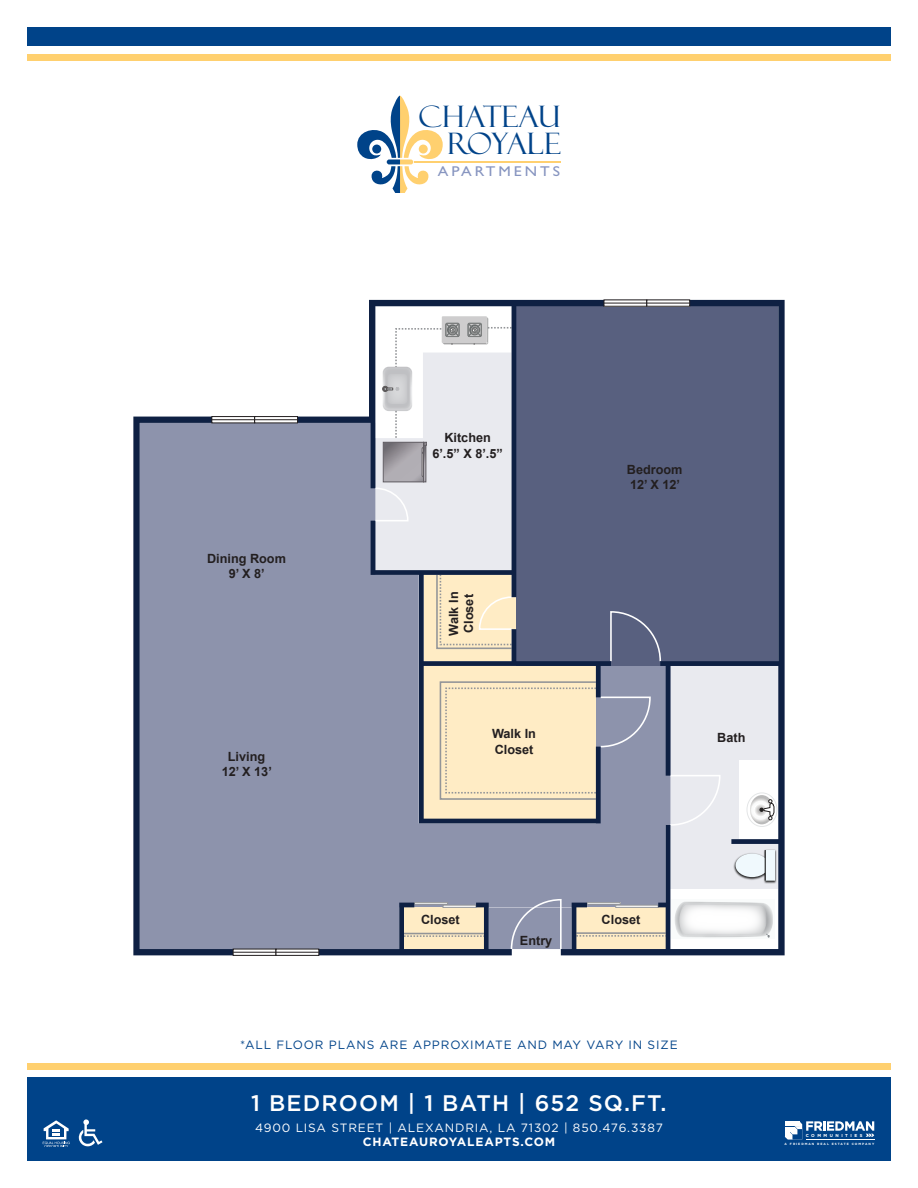
<style>
.page{position:relative;width:918px;height:1188px;background:#fff}
.page>*{position:absolute;margin:0;border:0;box-sizing:border-box;transform-origin:0 0}
.t1{font:29.55px/27.8px "Felix Titling";color:#004389;text-align:right}
.t2{font:500 22.5px "Gotham";letter-spacing:.05em;color:#fff}
.t3{font:14.25px "Gill Sans";letter-spacing:.185em;color:#8795c0;scale:1.12 1}
.t4{font:700 12.75px/15.1px "Arial";color:#231f20}
.t5{font:12px "Gotham";letter-spacing:.07em;color:#fff}
.t6{font:12px "Gotham";letter-spacing:.07em;color:#004389}
.t7{font:700 12px "Gotham";letter-spacing:.07em;color:#fff}
.t8{font:700 4.35px "Gotham";letter-spacing:.58em;color:#fff}
.t9{font:700 3.15px "Gotham";letter-spacing:.32em;color:#fff}
</style>
<div class="page">
<div style="left:27px;top:1078px;width:864px;height:83px;background:#004389"></div>
<div style="left:27px;top:1063px;width:864px;height:7px;background:#ffd06f"></div>
<div style="left:27px;top:27px;width:864px;height:18px;background:#004389"></div>
<div style="left:27px;top:54px;width:864px;height:7px;background:#ffd06f"></div>
<svg style="left:43px;top:1120px;width:27px;height:26px"></svg>
<svg style="left:79px;top:1119px;width:23px;height:27px"></svg>
<svg style="left:357px;top:96px;width:86px;height:96px"></svg>
<hr style="left:414px;top:161px;width:147px;height:2px;background:#ffd06f">
<svg style="left:785px;top:1121px;width:89px;height:19px"></svg>
<svg style="left:133px;top:300px;width:652px;height:655px;background:#9b9eae"></svg>
<svg style="left:606px;top:302px;width:39px;height:3px"></svg>
<div style="left:604px;top:300px;width:43px;height:7px;border:1px solid #231f20"></div>
<hr style="left:604px;top:303px;width:43px;height:1px;background:#231f20">
<svg style="left:648px;top:302px;width:40px;height:3px"></svg>
<div style="left:646px;top:300px;width:44px;height:7px;border:1px solid #231f20"></div>
<hr style="left:647px;top:303px;width:43px;height:1px;background:#231f20">
<svg style="left:235px;top:951px;width:39px;height:3px"></svg>
<div style="left:233px;top:949px;width:43px;height:7px;border:1px solid #231f20"></div>
<hr style="left:233px;top:952px;width:43px;height:1px;background:#231f20">
<svg style="left:278px;top:951px;width:39px;height:3px"></svg>
<div style="left:276px;top:949px;width:43px;height:7px;border:1px solid #231f20"></div>
<hr style="left:276px;top:952px;width:43px;height:1px;background:#231f20">
<svg style="left:213px;top:418px;width:40px;height:3px"></svg>
<div style="left:211px;top:416px;width:44px;height:7px;border:1px solid #231f20"></div>
<hr style="left:212px;top:419px;width:43px;height:1px;background:#231f20">
<svg style="left:256px;top:418px;width:40px;height:3px"></svg>
<div style="left:254px;top:416px;width:44px;height:7px;border:1px solid #231f20"></div>
<hr style="left:255px;top:419px;width:43px;height:1px;background:#231f20">
<h1 class="t1" style="left:419px;top:103px;width:144px">CHATEAU<br>ROYALE</h1>
<p class="t3" style="left:438px;top:163px;width:111px">APARTMENTS</p>
<p class="t4" style="left:207px;top:552px;width:80px;text-align:center">Dining Room<br>9’ X 8’</p>
<p class="t4" style="left:222px;top:749px;width:52px;text-align:center">Living<br>12’ X 13’</p>
<p class="t4" style="left:432px;top:431px;width:72px;text-align:center">Kitchen<br>6’.5” X 8’.5”</p>
<p class="t4" style="left:446px;top:636px;width:45px;rotate:-90deg">Walk In<br>Closet</p>
<p class="t4" style="left:627px;top:463px;width:57px">Bedroom<br>12’ X 12’</p>
<p class="t4" style="left:492px;top:727px;width:45px">Walk In<br>Closet</p>
<p class="t4" style="left:717px;top:731px;width:30px">Bath</p>
<p class="t4" style="left:421px;top:913px;width:40px">Closet</p>
<p class="t4" style="left:602px;top:913px;width:40px">Closet</p>
<p class="t4" style="left:520px;top:934px;width:34px">Entry</p>
<p class="t6" style="left:240px;top:1037px;width:439px">*ALL FLOOR PLANS ARE APPROXIMATE AND MAY VARY IN SIZE</p>
<p class="t2" style="left:251px;top:1088px;width:417px">1 BEDROOM | 1 BATH | 652 SQ.FT.</p>
<p class="t5" style="left:255px;top:1120px;width:409px">4900 LISA STREET | ALEXANDRIA, LA 71302 | 850.476.3387</p>
<p class="t7" style="left:363px;top:1134px;width:194px">CHATEAUROYALEAPTS.COM</p>
<p class="t8" style="left:806px;top:1132px;width:58px">COMMUNITIES</p>
<p class="t9" style="left:785px;top:1142px;width:91px">A FRIEDMAN REAL ESTATE COMPANY</p>
</div>
